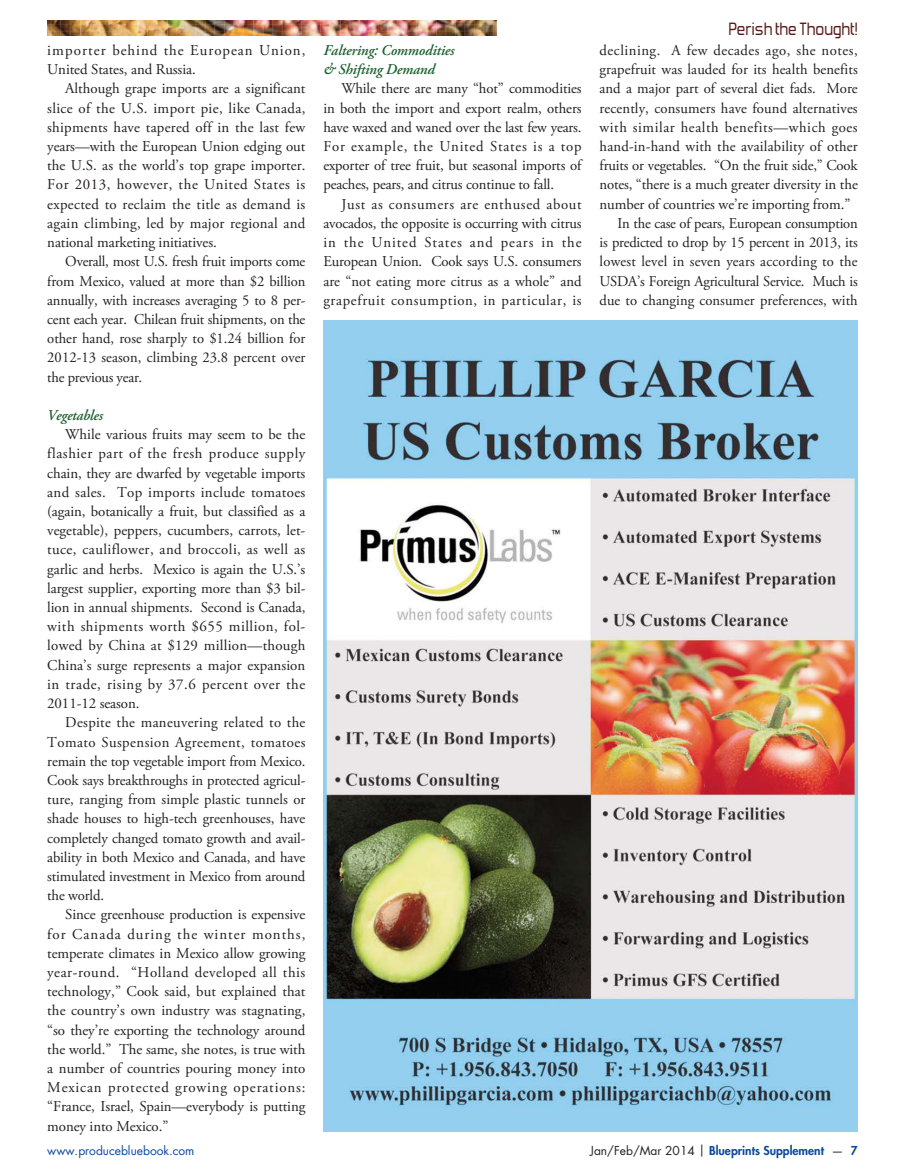
<style>
.page{position:relative;width:905px;height:1175px;background:#fff}
.page>*{position:absolute;margin:0;border:0;box-sizing:border-box;transform-origin:0 0}
.t1{font:21px "Forgotten Futurist";color:#5a1a18}
.t2{font:15px/19.2px "Adobe Garamond Pro";letter-spacing:-.005em;color:#231f20;text-align:justify}
.t3{font:15px/19.2px "Adobe Garamond Pro";letter-spacing:.065em;color:#231f20}
.t4{font:italic 600 15px/19.2px "Adobe Garamond Pro";letter-spacing:-.01em;color:#1d6130}
.t5{font:800 12px "Futura Std";color:#0c499c}
.t6{font:12px "Futura Std";color:#0c499c}
.s1{font-weight:400;color:#231f20}
</style>
<div class="page">
<img style="left:47px;top:21px;width:450px;height:15px">
<img style="left:323px;top:321px;width:534px;height:810px">
<p class="t3" style="left:47px;top:42px;width:260px">importer behind the European Union,<br>United States, and Russia.</p>
<p class="t2" style="left:47px;top:80px;width:260px;text-indent:18px">Although grape imports are a significant slice of the U.S. import pie, like Canada, shipments have tapered off in the last few years—with the European Union edging out the U.S. as the world’s top grape importer.<br>For 2013, however, the United States is expected to reclaim the title as demand is again climbing, led by major regional and national marketing initiatives.</p>
<p class="t2" style="left:47px;top:253px;width:260px;text-indent:18px">Overall, most U.S. fresh fruit imports come from Mexico, valued at more than $2 billion annually, with increases averaging 5 to 8 per&shy;cent each year. Chilean fruit shipments, on the other hand, rose sharply to $1.24 billion for 2012-13 season, climbing 23.8 percent over the previous year.</p>
<h5 class="t4" style="left:47px;top:407px;width:57px">Vegetables</h5>
<p class="t2" style="left:47px;top:426px;width:260px;text-indent:18px">While various fruits may seem to be the flashier part of the fresh produce supply chain, they are dwarfed by vegetable imports and sales. Top imports include tomatoes (again, botanically a fruit, but classified as a vegetable), peppers, cucumbers, carrots, let&shy;tuce, cauliflower, and broccoli, as well as garlic and herbs. Mexico is again the U.S.’s largest supplier, exporting more than $3 bil&shy;lion in annual shipments. Second is Canada, with shipments worth $655 million, fol&shy;lowed by China at $129 million—though China’s surge represents a major expansion in trade, rising by 37.6 percent over the 2011-12 season.</p>
<p class="t2" style="left:47px;top:714px;width:260px;text-indent:18px">Despite the maneuvering related to the Tomato Suspension Agreement, tomatoes remain the top vegetable import from Mexico.<br>Cook says breakthroughs in protected agricul&shy;ture, ranging from simple plastic tunnels or shade houses to high-tech greenhouses, have completely changed tomato growth and avail&shy;ability in both Mexico and Canada, and have stimulated investment in Mexico from around the world.</p>
<p class="t2" style="left:47px;top:906px;width:260px;text-indent:18px">Since greenhouse production is expensive for Canada during the winter months, temperate climates in Mexico allow growing year-round. “Holland developed all this technology,” Cook said, but explained that the country’s own industry was stagnating, “so they’re exporting the technology around the world.” The same, she notes, is true with a number of countries pouring money into Mexican protected growing operations: “France, Israel, Spain—everybody is putting money into Mexico.”</p>
<h5 class="t4" style="left:323px;top:42px;width:132px">Faltering: Commodities &amp; Shifting Demand</h5>
<p class="t2" style="left:323px;top:80px;width:260px;text-indent:18px">While there are many “hot” commodities in both the import and export realm, others have waxed and waned over the last few years.<br>For example, the United States is a top exporter of tree fruit, but seasonal imports of peaches, pears, and citrus continue to fall.</p>
<p class="t2" style="left:323px;top:196px;width:260px;text-indent:18px">Just as consumers are enthused about avocados, the opposite is occurring with citrus in the United States and pears in the European Union. Cook says U.S. consumers are “not eating more citrus as a whole” and grapefruit consumption, in particular, is</p>
<h3 class="t1" style="left:728px;top:16px;width:131px">Perish the Thought!</h3>
<p class="t2" style="left:599px;top:42px;width:260px">declining. A few decades ago, she notes, grapefruit was lauded for its health benefits and a major part of several diet fads. More recently, consumers have found alternatives with similar health benefits—which goes hand-in-hand with the availability of other fruits or vegetables. “On the fruit side,” Cook notes, “there is a much greater diversity in the number of countries we’re importing from.”</p>
<p class="t2" style="left:599px;top:215px;width:260px;text-indent:18px">In the case of pears, European consumption is predicted to drop by 15 percent in 2013, its lowest level in seven years according to the USDA’s Foreign Agricultural Service. Much is due to changing consumer preferences, with</p>
<p class="t6" style="left:47px;top:1143px;width:149px">www.producebluebook.com</p>
<p class="t5" style="left:590px;top:1143px;width:269px"><span class="s1">Jan/Feb/Mar 2014 |</span> Blueprints Supplement <span class="s1">—</span> 7</p>
</div>
